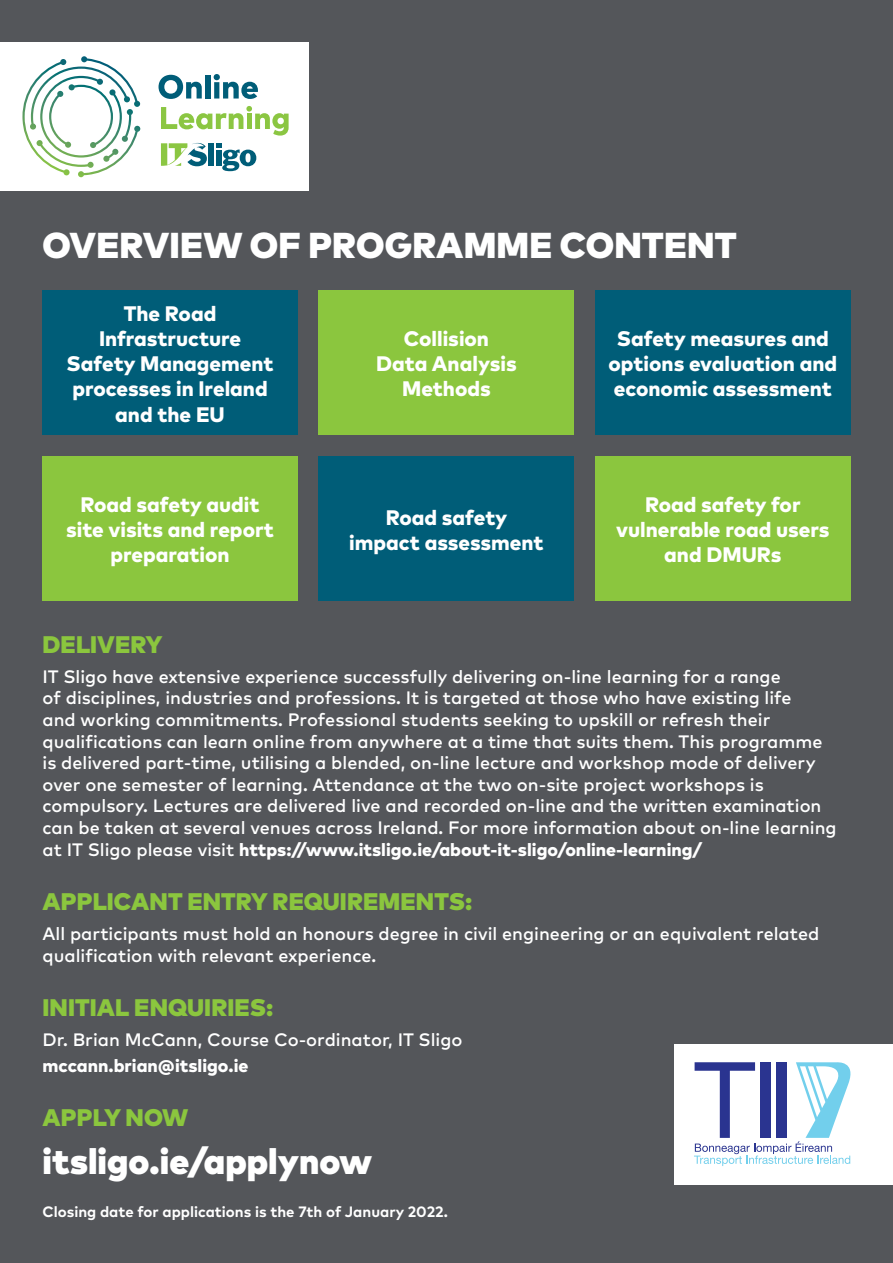
<style>
.page{position:relative;width:893px;height:1263px;background:#54565a}
.page>*{position:absolute;margin:0;border:0;box-sizing:border-box;transform-origin:0 0}
.t1{font:900 36px "Mark Pro";color:#fff}
.t2{font:900 24px "Mark Pro";letter-spacing:.005em;color:#8bc63e}
.t3{font:800 21px/25.2px "Mark Pro";color:#fff;text-align:center}
.t4{font:500 18px/21.6px "Mark Pro";color:#fff}
.t5{font:800 18px "Mark Pro";color:#fff}
.t6{font:700 15px "Mark Pro";color:#fff}
.s1{font-weight:800}
</style>
<div class="page">
<div style="left:0;top:43px;width:308px;height:148px;background:#fff"></div>
<svg style="left:22px;top:56px;width:118px;height:119px"></svg>
<svg style="left:159px;top:75px;width:43px;height:24px"></svg>
<div style="left:205px;top:75px;width:6px;height:24px;background:#005d78"></div>
<svg style="left:214px;top:74px;width:44px;height:25px"></svg>
<svg style="left:161px;top:106px;width:128px;height:65px"></svg>
<div style="left:43px;top:291px;width:255px;height:144px;background:#005d78"></div>
<div style="left:43px;top:456px;width:255px;height:145px;background:#8bc63e"></div>
<div style="left:595px;top:291px;width:255px;height:144px;background:#005d78"></div>
<div style="left:595px;top:456px;width:255px;height:145px;background:#8bc63e"></div>
<div style="left:319px;top:291px;width:255px;height:144px;background:#8bc63e"></div>
<div style="left:319px;top:456px;width:255px;height:145px;background:#005d78"></div>
<div style="left:674px;top:1044px;width:219px;height:140px;background:#fff"></div>
<svg style="left:694px;top:1062px;width:157px;height:104px"></svg>
<h1 class="t1" style="left:43px;top:217px;width:696px">OVERVIEW OF PROGRAMME CONTENT</h1>
<p class="t3" style="left:67px;top:299px;width:208px">The Road<br>Infrastructure<br>Safety Management processes in Ireland and the EU</p>
<p class="t3" style="left:66px;top:490px;width:209px">Road safety audit site visits and report preparation</p>
<p class="t3" style="left:376px;top:324px;width:142px">Collision<br>Data Analysis<br>Methods</p>
<p class="t3" style="left:349px;top:503px;width:196px">Road safety impact assessment</p>
<p class="t3" style="left:609px;top:324px;width:230px">Safety measures and options evaluation and economic assessment</p>
<p class="t3" style="left:616px;top:490px;width:215px">Road safety for vulnerable road users and DMURs</p>
<h2 class="t2" style="left:43px;top:625px;width:122px">DELIVERY</h2>
<p class="t4" style="left:43px;top:664px;width:796px">IT Sligo have extensive experience successfully delivering on-line learning for a range<br>of disciplines, industries and professions. It is targeted at those who have existing life<br>and working commitments. Professional students seeking to upskill or refresh their qualifications can learn online from anywhere at a time that suits them. This programme is delivered part-time, utilising a blended, on-line lecture and workshop mode of delivery over one semester of learning. Attendance at the two on-site project workshops is compulsory. Lectures are delivered live and recorded on-line and the written examination can be taken at several venues across Ireland. For more information about on-line learning at IT Sligo please visit <span class="s1">https://www.itsligo.ie/about-it-sligo/online-learning/</span></p>
<h2 class="t2" style="left:43px;top:883px;width:431px">APPLICANT ENTRY REQUIREMENTS:</h2>
<p class="t4" style="left:43px;top:921px;width:778px">All participants must hold an honours degree in civil engineering or an equivalent related qualification with relevant experience.</p>
<h2 class="t2" style="left:43px;top:989px;width:232px">INITIAL ENQUIRIES:</h2>
<p class="t4" style="left:43px;top:1027px;width:422px">Dr. Brian McCann, Course Co-ordinator, IT Sligo</p>
<p class="t5" style="left:43px;top:1052px;width:207px">mccann.brian@itsligo.ie</p>
<h2 class="t2" style="left:43px;top:1099px;width:147px">APPLY NOW</h2>
<h1 class="t1" style="left:43px;top:1133px;width:331px">itsligo.ie/applynow</h1>
<p class="t6" style="left:43px;top:1200px;width:407px">Closing date for applications is the 7th of January 2022.</p>
</div>
